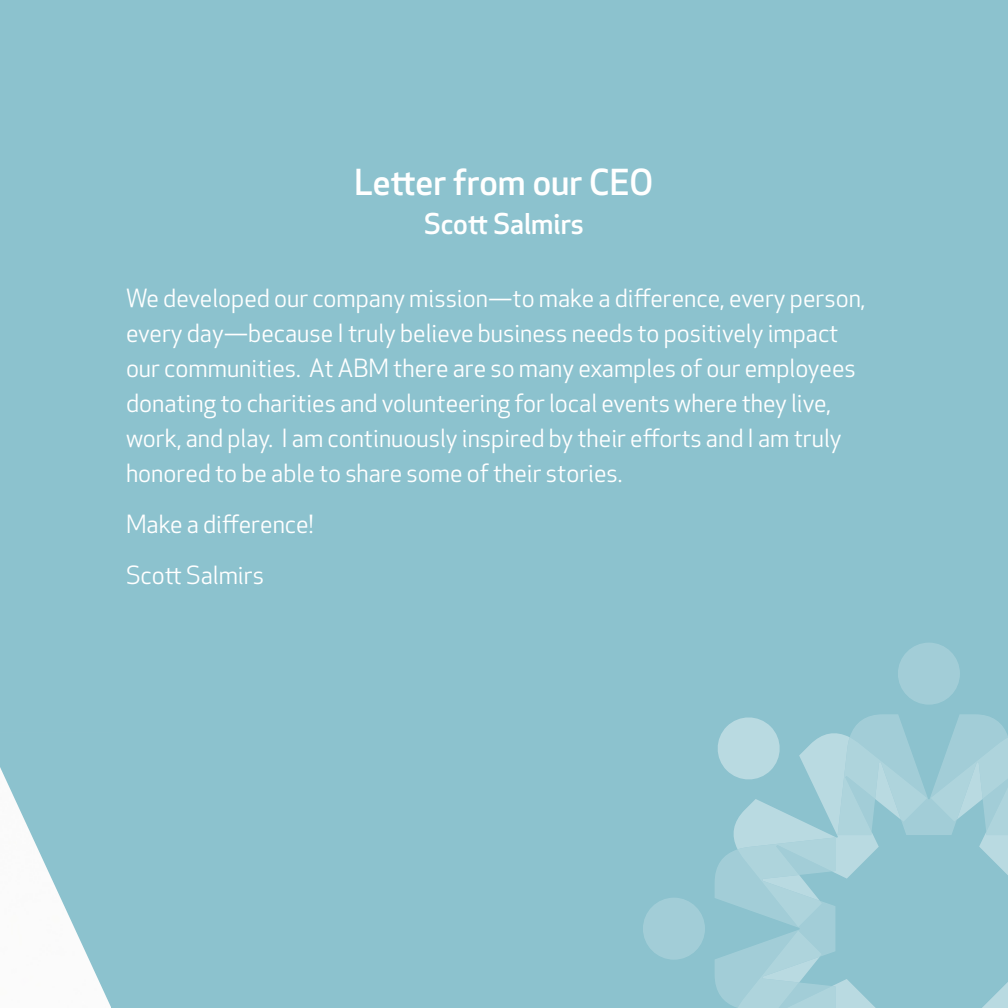
<style>
.page{position:relative;width:1008px;height:1008px;background:#fff}
.page>*{position:absolute;margin:0;border:0;box-sizing:border-box;transform-origin:0 0}
.t1{font:500 35px "Apex New";color:#fff}
.t2{font:500 28px "Apex New";color:#fff}
.t3{font:24.5px/35px "Apex New";color:#fff}
</style>
<div class="page">
<svg style="left:0;top:0;width:111px;height:1007px;background:#99c8d3"></svg>
<div style="left:111px;top:0;width:897px;height:1008px;background:#8cc2ce"></div>
<div style="left:643px;top:898px;width:62px;height:62px;background:#a2cdd7;border-radius:50%"></div>
<div style="left:898px;top:643px;width:62px;height:62px;background:#a2cdd7;border-radius:50%"></div>
<svg style="left:715px;top:714px;width:293px;height:294px"></svg>
<h1 class="t1" style="left:355px;top:159px;width:300px">Letter from our CEO</h1>
<p class="t2" style="left:424px;top:205px;width:161px">Scott Salmirs</p>
<p class="t3" style="left:126px;top:281px;width:741px">We developed our company mission—to make a difference, every person, every day—because I truly believe business needs to positively impact our communities. At ABM there are so many examples of our employees donating to charities and volunteering for local events where they live, work, and play. I am continuously inspired by their efforts and I am truly honored to be able to share some of their stories.</p>
<p class="t3" style="left:126px;top:499px;width:189px;line-height:50.8px">Make a difference!<br>Scott Salmirs</p>
</div>
